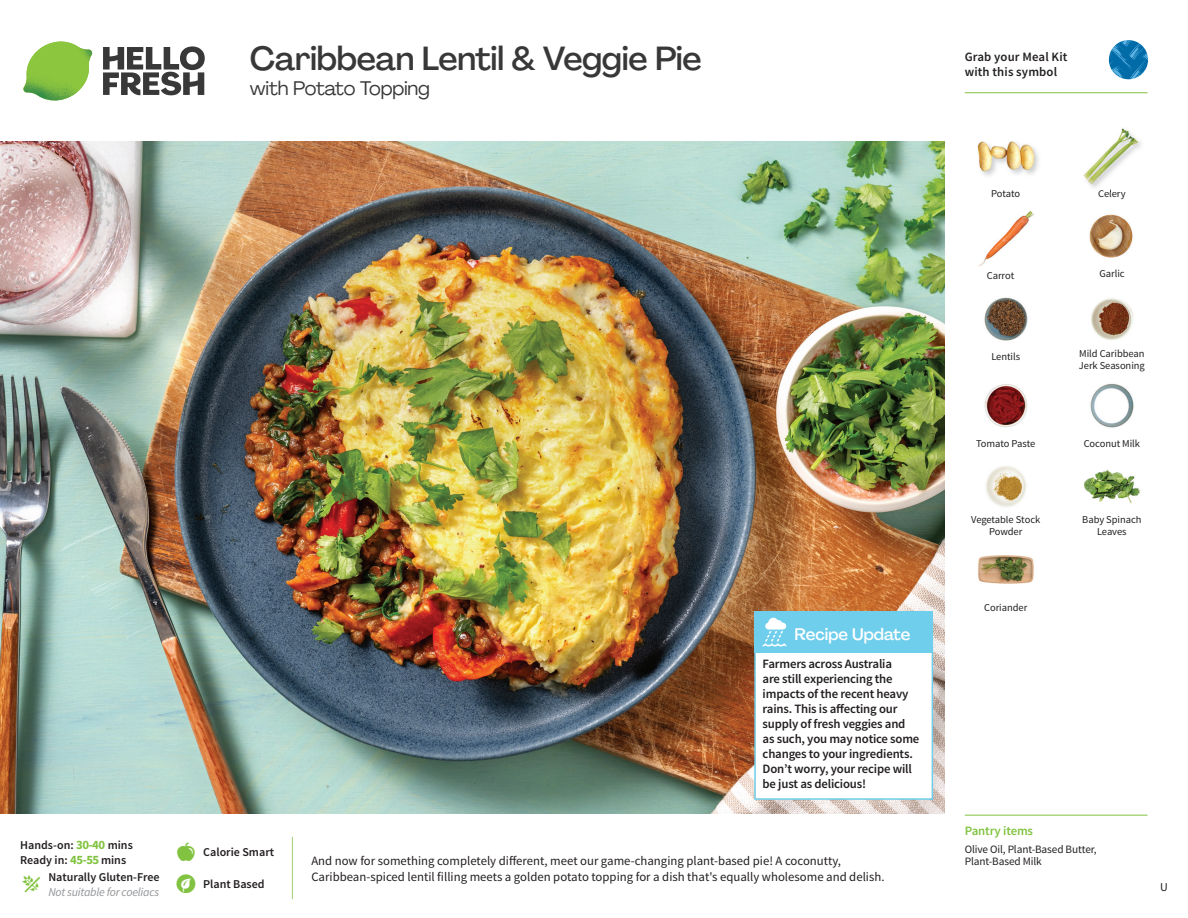
<style>
.page{position:relative;width:1188px;height:918px;background:#fff}
.page>*{position:absolute;margin:0;border:0;box-sizing:border-box;transform-origin:0 0}
.t1{font:500 33px "Agrandir";letter-spacing:-.015em;color:#383839}
.t2{font:19.5px "Agrandir";letter-spacing:-.01em;color:#383839}
.t3{font:500 16.5px "Agrandir";color:#fff}
.t4{font:600 12.75px/15px "Source Sans Pro";letter-spacing:-.015em;color:#231f20}
.t5{font:12.75px/16.5px "Source Sans Pro";color:#231f20}
.t6{font:600 12.75px/15px "Source Sans Pro";letter-spacing:.01em;color:#231f20}
.t7{font:600 12.75px "Source Sans Pro";letter-spacing:-.01em;color:#81c340}
.t8{font:600 12px/15px "Source Sans Pro";color:#231f20}
.t9{font:italic 12px "Source Sans Pro";letter-spacing:-.02em;color:#939598}
.t10{font:12px "Source Sans Pro";color:#231f20}
.t11{font:11.25px/12px "Source Sans Pro";letter-spacing:-.01em;color:#231f20}
.t12{font:10.5px/12px "Source Sans Pro";letter-spacing:-.005em;color:#231f20;text-align:center}
.s1{font-weight:700;font-size:12.75px;color:#81c340}
</style>
<div class="page">
<svg style="left:103px;top:46px;width:102px;height:49px"></svg>
<svg style="left:25px;top:41px;width:67px;height:60px"></svg>
<img style="left:61px;top:42px;width:16px;height:5px">
<img style="left:23px;top:42px;width:38px;height:50px">
<img style="left:0;top:142px;width:945px;height:672px">
<img style="left:1091px;top:298px;width:43px;height:42px">
<img style="left:1090px;top:383px;width:44px;height:45px">
<img style="left:985px;top:466px;width:41px;height:41px">
<img style="left:978px;top:555px;width:56px;height:29px">
<img style="left:984px;top:297px;width:44px;height:44px">
<img style="left:984px;top:384px;width:43px;height:44px">
<img style="left:1089px;top:214px;width:44px;height:44px">
<img style="left:979px;top:210px;width:55px;height:56px">
<img style="left:1034px;top:148px;width:5px;height:25px">
<img style="left:977px;top:141px;width:57px;height:35px">
<img style="left:1090px;top:185px;width:21px;height:5px">
<img style="left:1083px;top:128px;width:58px;height:57px">
<img style="left:1083px;top:470px;width:58px;height:33px">
<hr style="left:965px;top:815px;width:183px;height:1px;background:#81c340">
<svg style="left:1091px;top:40px;width:58px;height:54px"></svg>
<hr style="left:965px;top:92px;width:183px;height:1px;background:#81c340">
<div style="left:754px;top:620px;width:179px;height:180px;background:#fff;border:2px solid #6eceeb"></div>
<div style="left:754px;top:611px;width:179px;height:41px;background:#6eceeb"></div>
<svg style="left:763px;top:618px;width:23px;height:28px"></svg>
<h1 class="t1" style="left:250px;top:38px;width:453px">Caribbean Lentil &amp; Veggie Pie</h1>
<h2 class="t2" style="left:250px;top:76px;width:182px">with Potato Topping</h2>
<p class="t8" style="left:20px;top:837px;width:114px">Hands-on: <span class="s1">30-40</span> mins<br>Ready in: <span class="s1">45-55</span> mins</p>
<p class="t8" style="left:48px;top:869px;width:113px">Naturally Gluten-Free</p>
<p class="t9" style="left:48px;top:885px;width:112px">Not suitable for coeliacs</p>
<p class="t8" style="left:203px;top:845px;width:72px">Calorie Smart</p>
<p class="t8" style="left:203px;top:876px;width:63px">Plant Based</p>
<p class="t3" style="left:795px;top:624px;width:117px">Recipe Update</p>
<p class="t4" style="left:763px;top:657px;width:158px">Farmers across Australia<br>are still experiencing the impacts of the recent heavy rains. This is affecting our supply of fresh veggies and as such, you may notice some changes to your ingredients.<br>Don’t worry, your recipe will be just as delicious!</p>
<p class="t5" style="left:311px;top:852px;width:575px">And now for something completely different, meet our game-changing plant-based pie! A coconutty,<br>Caribbean-spiced lentil filling meets a golden potato topping for a dish that's equally wholesome and delish.</p>
<p class="t6" style="left:965px;top:50px;width:104px">Grab your Meal Kit with this symbol</p>
<p class="t12" style="left:991px;top:188px;width:31px">Potato</p>
<p class="t12" style="left:1098px;top:188px;width:29px">Celery</p>
<p class="t12" style="left:987px;top:270px;width:29px">Carrot</p>
<p class="t12" style="left:1099px;top:268px;width:27px">Garlic</p>
<p class="t12" style="left:991px;top:351px;width:30px">Lentils</p>
<p class="t12" style="left:1079px;top:348px;width:67px;text-align:left">Mild Caribbean<br>Jerk Seasoning</p>
<p class="t12" style="left:976px;top:437px;width:61px">Tomato Paste</p>
<p class="t12" style="left:1084px;top:437px;width:58px">Coconut Milk</p>
<p class="t12" style="left:971px;top:514px;width:70px">Vegetable Stock<br>Powder</p>
<p class="t12" style="left:1082px;top:514px;width:61px">Baby Spinach<br>Leaves</p>
<p class="t12" style="left:984px;top:602px;width:45px">Coriander</p>
<p class="t7" style="left:965px;top:822px;width:70px">Pantry items</p>
<p class="t11" style="left:965px;top:844px;width:133px">Olive Oil, Plant-Based Butter,<br>Plant-Based Milk</p>
<p class="t10" style="left:1160px;top:879px;width:9px">U</p>
</div>
